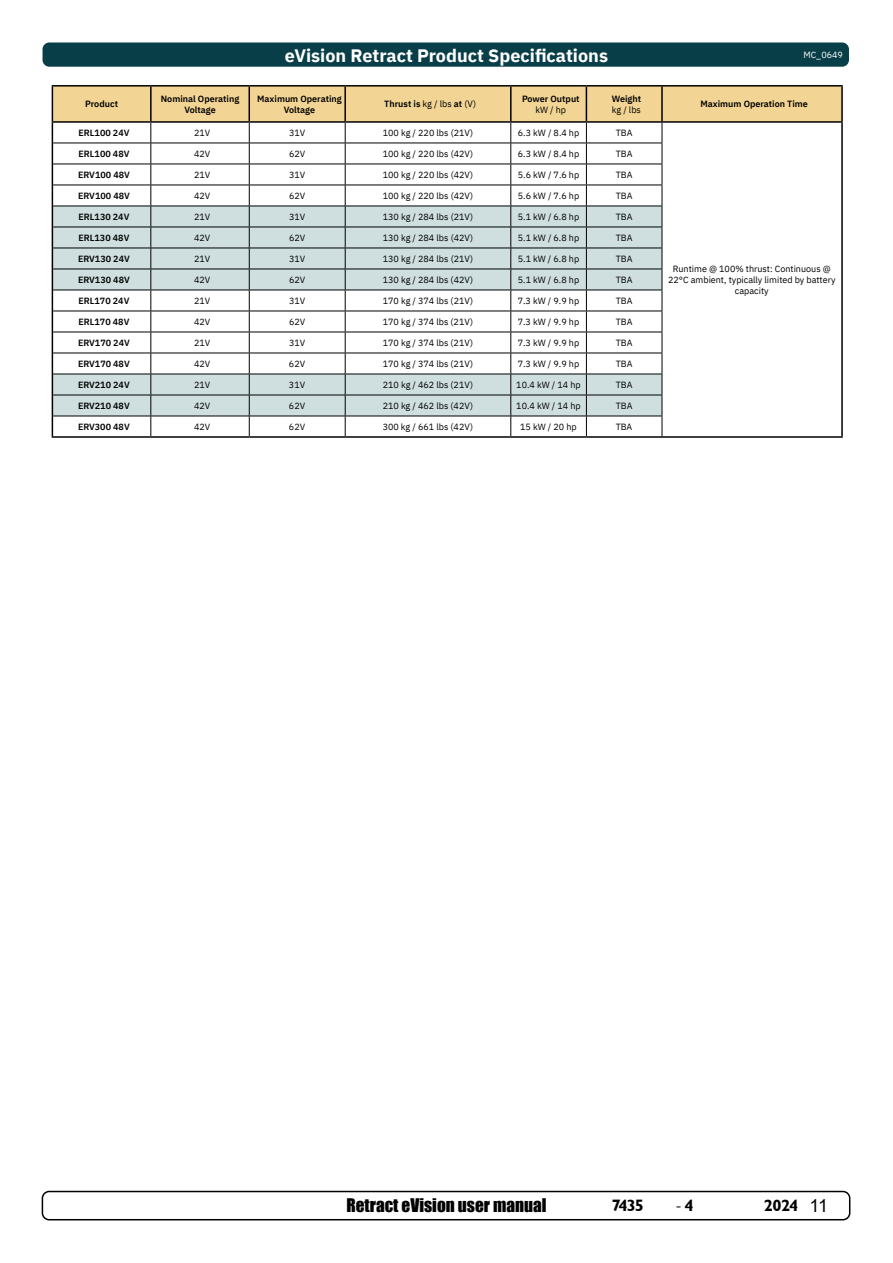
<style>
.page{position:relative;width:893px;height:1263px;background:#fff}
.page>*{position:absolute;margin:0;border:0;box-sizing:border-box;transform-origin:0 0}
.t1{font:700 18px "IBM Plex Sans";color:#fff}
.t2{font:18px "Minion Pro";color:#000}
.t3{font:17.25px "Impact";color:#000}
.t4{font:16.5px "Garrison Sans BOLD";letter-spacing:-.055em;color:#000}
.t5{font:9px/10.8px "IBM Plex Sans";color:#000;text-align:center}
.t6{font:600 9px/10.8px "IBM Plex Sans";color:#000;text-align:center}
.t7{font:9px "IBM Plex Sans";color:#fff}
.s1{font-weight:400}
.s2{font-family:"Garrison Sans BOLD";font-size:16.5px}
.s3{font-family:"Arial";font-size:18px}
</style>
<div class="page">
<div style="left:43px;top:42px;width:806px;height:25px;background:#083e48;border-radius:7px"></div>
<hr style="left:52px;top:85px;width:99px;height:2px;background:#000">
<hr style="left:151px;top:85px;width:98px;height:2px;background:#000">
<hr style="left:249px;top:85px;width:96px;height:2px;background:#000">
<hr style="left:345px;top:85px;width:166px;height:2px;background:#000">
<hr style="left:511px;top:85px;width:75px;height:2px;background:#000">
<hr style="left:586px;top:85px;width:76px;height:2px;background:#000">
<hr style="left:662px;top:85px;width:181px;height:2px;background:#000">
<hr style="left:841px;top:87px;width:2px;height:34px;background:#000">
<hr style="left:662px;top:121px;width:181px;height:2px;background:#000">
<hr style="left:841px;top:123px;width:2px;height:20px;background:#000">
<hr style="left:841px;top:143px;width:2px;height:21px;background:#000">
<hr style="left:841px;top:164px;width:2px;height:21px;background:#000">
<hr style="left:841px;top:185px;width:2px;height:21px;background:#000">
<hr style="left:841px;top:206px;width:2px;height:21px;background:#000">
<hr style="left:841px;top:227px;width:2px;height:21px;background:#000">
<hr style="left:841px;top:248px;width:2px;height:21px;background:#000">
<hr style="left:841px;top:269px;width:2px;height:21px;background:#000">
<hr style="left:841px;top:290px;width:2px;height:21px;background:#000">
<hr style="left:841px;top:311px;width:2px;height:21px;background:#000">
<hr style="left:841px;top:332px;width:2px;height:21px;background:#000">
<hr style="left:841px;top:353px;width:2px;height:21px;background:#000">
<hr style="left:841px;top:374px;width:2px;height:21px;background:#000">
<hr style="left:841px;top:395px;width:2px;height:21px;background:#000">
<hr style="left:841px;top:416px;width:2px;height:20px;background:#000">
<hr style="left:52px;top:436px;width:99px;height:2px;background:#000">
<hr style="left:151px;top:436px;width:98px;height:2px;background:#000">
<hr style="left:249px;top:436px;width:96px;height:2px;background:#000">
<hr style="left:345px;top:436px;width:166px;height:2px;background:#000">
<hr style="left:511px;top:436px;width:75px;height:2px;background:#000">
<hr style="left:586px;top:436px;width:76px;height:2px;background:#000">
<hr style="left:662px;top:436px;width:181px;height:2px;background:#000">
<svg style="left:52px;top:86px;width:790px;height:351px"></svg>
<div style="left:42px;top:1191px;width:808px;height:29px;border:2px solid #000;border-radius:7px"></div>
<h1 class="t1" style="left:285px;top:41px;width:325px">eVision Retract Product Specifications</h1>
<p class="t7" style="left:803px;top:48px;width:41px">MC_0649</p>
<p class="t6" style="left:85px;top:98px;width:34px">Product</p>
<p class="t6" style="left:161px;top:93px;width:80px">Nominal Operating<br>Voltage</p>
<p class="t6" style="left:257px;top:93px;width:86px">Maximum Operating<br>Voltage</p>
<p class="t6" style="left:384px;top:98px;width:93px">Thrust is <span class="s1">kg / lbs</span> at <span class="s1">(V)</span></p>
<p class="t6" style="left:522px;top:93px;width:59px">Power Output</p>
<p class="t5" style="left:535px;top:103px;width:32px">kW / hp</p>
<p class="t6" style="left:612px;top:93px;width:31px">Weight</p>
<p class="t5" style="left:612px;top:103px;width:31px">kg / lbs</p>
<p class="t6" style="left:79px;top:127px;width:52px">ERL100 24V</p>
<p class="t5" style="left:194px;top:127px;width:18px">21V</p>
<p class="t5" style="left:289px;top:127px;width:18px">31V</p>
<p class="t5" style="left:383px;top:127px;width:92px">100 kg / 220 lbs (21V)</p>
<p class="t5" style="left:518px;top:127px;width:63px">6.3 kW / 8.4 hp</p>
<p class="t5" style="left:616px;top:127px;width:18px">TBA</p>
<p class="t6" style="left:79px;top:148px;width:52px">ERL100 48V</p>
<p class="t5" style="left:194px;top:148px;width:18px">42V</p>
<p class="t5" style="left:289px;top:148px;width:18px">62V</p>
<p class="t5" style="left:383px;top:148px;width:92px">100 kg / 220 lbs (42V)</p>
<p class="t5" style="left:518px;top:148px;width:63px">6.3 kW / 8.4 hp</p>
<p class="t5" style="left:616px;top:148px;width:18px">TBA</p>
<p class="t6" style="left:78px;top:169px;width:53px">ERV100 48V</p>
<p class="t5" style="left:194px;top:169px;width:18px">21V</p>
<p class="t5" style="left:289px;top:169px;width:18px">31V</p>
<p class="t5" style="left:383px;top:169px;width:92px">100 kg / 220 lbs (42V)</p>
<p class="t5" style="left:518px;top:169px;width:63px">5.6 kW / 7.6 hp</p>
<p class="t5" style="left:616px;top:169px;width:18px">TBA</p>
<p class="t6" style="left:78px;top:190px;width:53px">ERV100 48V</p>
<p class="t5" style="left:194px;top:190px;width:18px">42V</p>
<p class="t5" style="left:289px;top:190px;width:18px">62V</p>
<p class="t5" style="left:383px;top:190px;width:92px">100 kg / 220 lbs (42V)</p>
<p class="t5" style="left:518px;top:190px;width:63px">5.6 kW / 7.6 hp</p>
<p class="t5" style="left:616px;top:190px;width:18px">TBA</p>
<p class="t6" style="left:79px;top:211px;width:52px">ERL130 24V</p>
<p class="t5" style="left:194px;top:211px;width:18px">21V</p>
<p class="t5" style="left:289px;top:211px;width:18px">31V</p>
<p class="t5" style="left:383px;top:211px;width:92px">130 kg / 284 lbs (21V)</p>
<p class="t5" style="left:518px;top:211px;width:63px">5.1 kW / 6.8 hp</p>
<p class="t5" style="left:616px;top:211px;width:18px">TBA</p>
<p class="t6" style="left:79px;top:232px;width:52px">ERL130 48V</p>
<p class="t5" style="left:194px;top:232px;width:18px">42V</p>
<p class="t5" style="left:289px;top:232px;width:18px">62V</p>
<p class="t5" style="left:383px;top:232px;width:92px">130 kg / 284 lbs (42V)</p>
<p class="t5" style="left:518px;top:232px;width:63px">5.1 kW / 6.8 hp</p>
<p class="t5" style="left:616px;top:232px;width:18px">TBA</p>
<p class="t6" style="left:78px;top:253px;width:53px">ERV130 24V</p>
<p class="t5" style="left:194px;top:253px;width:18px">21V</p>
<p class="t5" style="left:289px;top:253px;width:18px">31V</p>
<p class="t5" style="left:383px;top:253px;width:92px">130 kg / 284 lbs (21V)</p>
<p class="t5" style="left:518px;top:253px;width:63px">5.1 kW / 6.8 hp</p>
<p class="t5" style="left:616px;top:253px;width:18px">TBA</p>
<p class="t6" style="left:78px;top:274px;width:53px">ERV130 48V</p>
<p class="t5" style="left:194px;top:274px;width:18px">42V</p>
<p class="t5" style="left:289px;top:274px;width:18px">62V</p>
<p class="t5" style="left:383px;top:274px;width:92px">130 kg / 284 lbs (42V)</p>
<p class="t5" style="left:518px;top:274px;width:63px">5.1 kW / 6.8 hp</p>
<p class="t5" style="left:616px;top:274px;width:18px">TBA</p>
<p class="t6" style="left:78px;top:295px;width:52px">ERL170 24V</p>
<p class="t5" style="left:194px;top:295px;width:18px">21V</p>
<p class="t5" style="left:289px;top:295px;width:18px">31V</p>
<p class="t5" style="left:383px;top:295px;width:92px">170 kg / 374 lbs (21V)</p>
<p class="t5" style="left:518px;top:295px;width:63px">7.3 kW / 9.9 hp</p>
<p class="t5" style="left:616px;top:295px;width:18px">TBA</p>
<p class="t6" style="left:78px;top:316px;width:52px">ERL170 48V</p>
<p class="t5" style="left:194px;top:316px;width:18px">42V</p>
<p class="t5" style="left:289px;top:316px;width:18px">62V</p>
<p class="t5" style="left:383px;top:316px;width:92px">170 kg / 374 lbs (21V)</p>
<p class="t5" style="left:518px;top:316px;width:63px">7.3 kW / 9.9 hp</p>
<p class="t5" style="left:616px;top:316px;width:18px">TBA</p>
<p class="t6" style="left:78px;top:337px;width:53px">ERV170 24V</p>
<p class="t5" style="left:194px;top:337px;width:18px">21V</p>
<p class="t5" style="left:289px;top:337px;width:18px">31V</p>
<p class="t5" style="left:383px;top:337px;width:92px">170 kg / 374 lbs (21V)</p>
<p class="t5" style="left:518px;top:337px;width:63px">7.3 kW / 9.9 hp</p>
<p class="t5" style="left:616px;top:337px;width:18px">TBA</p>
<p class="t6" style="left:78px;top:358px;width:53px">ERV170 48V</p>
<p class="t5" style="left:194px;top:358px;width:18px">42V</p>
<p class="t5" style="left:289px;top:358px;width:18px">62V</p>
<p class="t5" style="left:383px;top:358px;width:92px">170 kg / 374 lbs (21V)</p>
<p class="t5" style="left:518px;top:358px;width:63px">7.3 kW / 9.9 hp</p>
<p class="t5" style="left:616px;top:358px;width:18px">TBA</p>
<p class="t6" style="left:78px;top:379px;width:53px">ERV210 24V</p>
<p class="t5" style="left:194px;top:379px;width:18px">21V</p>
<p class="t5" style="left:289px;top:379px;width:18px">31V</p>
<p class="t5" style="left:383px;top:379px;width:92px">210 kg / 462 lbs (21V)</p>
<p class="t5" style="left:516px;top:379px;width:66px">10.4 kW / 14 hp</p>
<p class="t5" style="left:616px;top:379px;width:18px">TBA</p>
<p class="t6" style="left:78px;top:400px;width:53px">ERV210 48V</p>
<p class="t5" style="left:194px;top:400px;width:18px">42V</p>
<p class="t5" style="left:289px;top:400px;width:18px">62V</p>
<p class="t5" style="left:383px;top:400px;width:92px">210 kg / 462 lbs (42V)</p>
<p class="t5" style="left:516px;top:400px;width:66px">10.4 kW / 14 hp</p>
<p class="t5" style="left:616px;top:400px;width:18px">TBA</p>
<p class="t6" style="left:78px;top:421px;width:53px">ERV300 48V</p>
<p class="t5" style="left:194px;top:421px;width:18px">42V</p>
<p class="t5" style="left:289px;top:421px;width:18px">62V</p>
<p class="t5" style="left:383px;top:421px;width:92px">300 kg / 661 lbs (42V)</p>
<p class="t5" style="left:520px;top:421px;width:58px">15 kW / 20 hp</p>
<p class="t5" style="left:616px;top:421px;width:18px">TBA</p>
<p class="t6" style="left:700px;top:98px;width:109px">Maximum Operation Time</p>
<p class="t5" style="left:668px;top:263px;width:169px">Runtime @ 100% thrust: Continuous @<br>22°C ambient, typically limited by battery capacity</p>
<h2 class="t3" style="left:346px;top:1192px;width:201px">Retract eVision user manual</h2>
<h3 class="t4" style="left:612px;top:1196px;width:34px">7435</h3>
<h1 class="t2" style="left:675px;top:1193px;width:20px">-<span class="s2">4</span></h1>
<h3 class="t4" style="left:764px;top:1196px;width:66px">2024 <span class="s3">11</span></h3>
</div>
